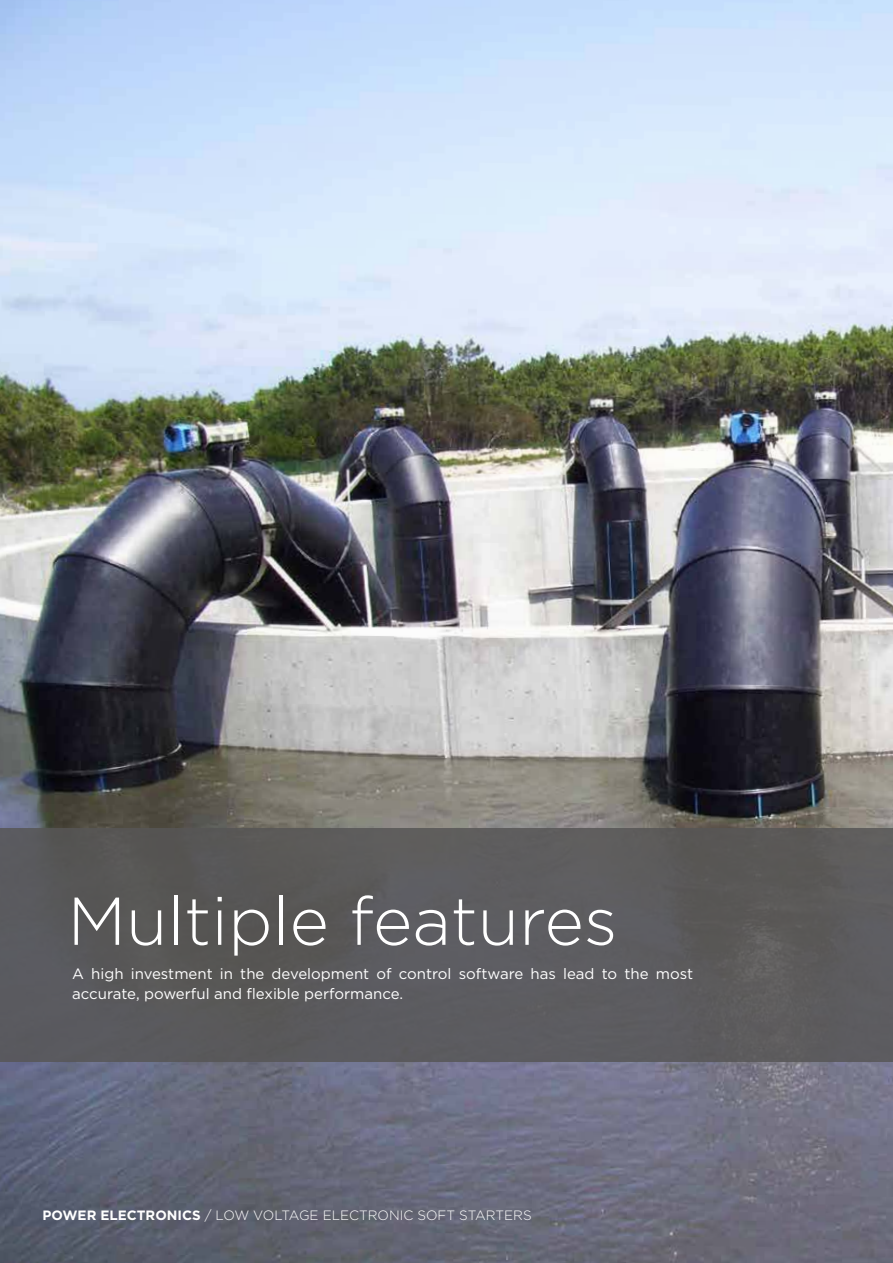
<style>
.page{position:relative;width:893px;height:1263px;background:#fff}
.page>*{position:absolute;margin:0;border:0;box-sizing:border-box;transform-origin:0 0}
.t1{font:300 67.5px "Gotham";color:#fff}
.t2{font:15px/19.5px "Gotham";color:#fff}
.t3{font:300 13.5px "Gotham";color:#fff}
.s1{font-weight:700}
</style>
<div class="page">
<img style="left:0;top:0;width:893px;height:1263px">
<div style="left:0;top:828px;width:893px;height:234px;background:#5b5b5d"></div>
<h1 class="t1" style="left:68px;top:891px;width:551px">Multiple features</h1>
<p class="t2" style="left:72px;top:965px;width:622px">A high investment in the development of control software has lead to the most accurate, powerful and flexible performance.</p>
<p class="t3" style="left:43px;top:1210px;width:491px"><span class="s1">POWER ELECTRONICS</span> / LOW VOLTAGE ELECTRONIC SOFT STARTERS</p>
</div>
